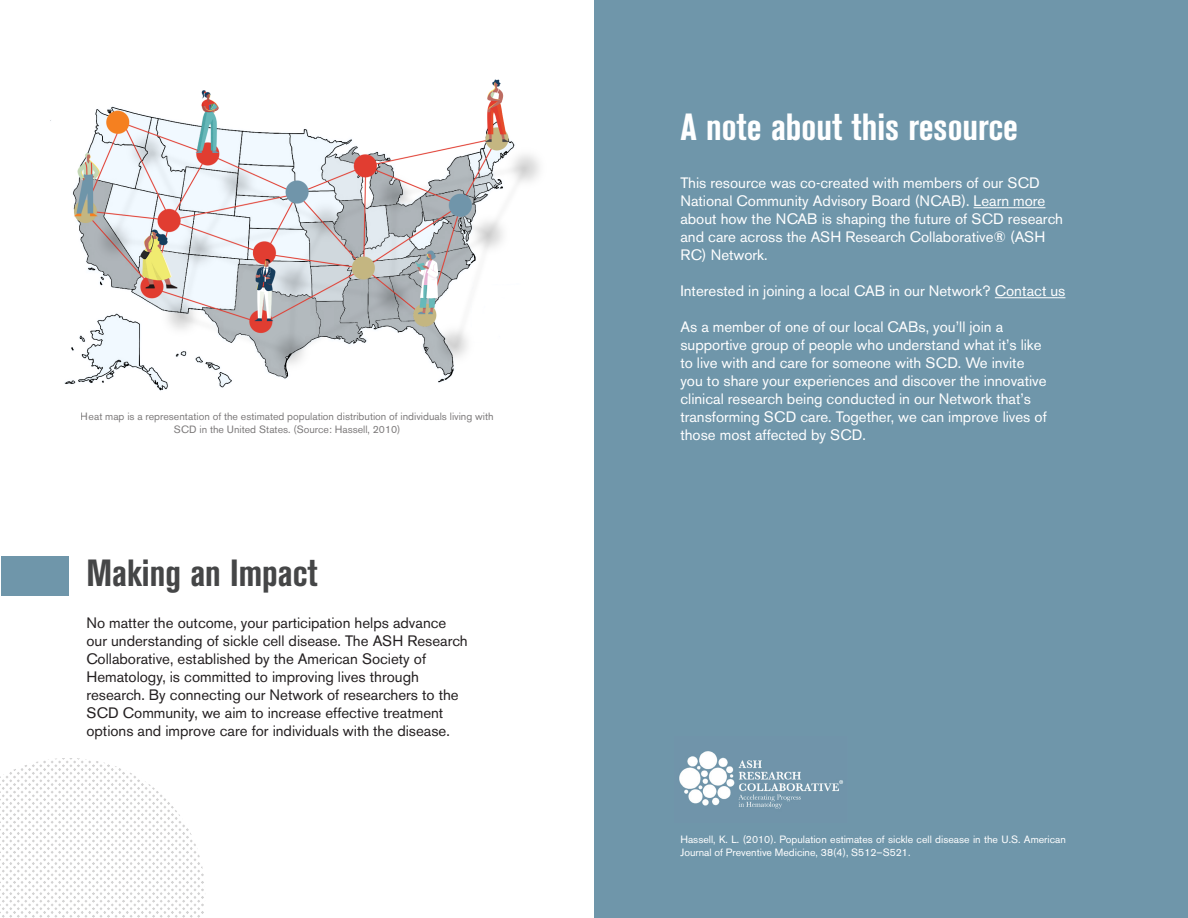
<style>
.page{position:relative;width:1188px;height:918px;background:#fff}
.page>*{position:absolute;margin:0;border:0;box-sizing:border-box;transform-origin:0 0}
.ASH_Titles{font:700 condensed 37.5px "Akzidenz Grotesk BE";color:#fff}
.ASH_Titles-2{font:700 condensed 37.5px "Akzidenz Grotesk BE";color:#454647}
.ASH_content{font:15px/18px "Akzidenz Grotesk BE";color:#fff}
.ASH_content-2{font:15px/18px "Akzidenz Grotesk BE";color:#231f20}
.t1{font:10.5px/12.6px "Akzidenz Grotesk BE";color:#231f20;text-align:center}
.ASH_content-3{font:10.5px/12.6px "Akzidenz Grotesk BE";color:#fff}
</style>
<div class="page">
<div style="left:594px;top:0;width:594px;height:918px;background:#6f96aa"></div>
<hr style="left:974px;top:207px;width:71px;height:1px;background:#fff">
<hr style="left:995px;top:297px;width:70px;height:1px;background:#fff">
<img style="left:679px;top:751px;width:164px;height:58px">
<div style="left:1px;top:556px;width:67px;height:40px;background:#6f96aa"></div>
<img style="left:50px;top:79px;width:490px;height:312px">
<img style="left:0;top:758px;width:204px;height:160px">
<p class="t1" style="left:81px;top:410px;width:414px">Heat map is a representation of the estimated population distribution of individuals living with<br>SCD in the United States. (Source: Hassell, 2010)</p>
<p class="ASH_Titles-2" style="left:86px;top:552px;width:233px">Making an Impact</p>
<p class="ASH_content-2" style="left:86px;top:613px;width:383px">No matter the outcome, your participation helps advance our understanding of sickle cell disease. The ASH Research Collaborative, established by the American Society of Hematology, is committed to improving lives through research. By connecting our Network of researchers to the SCD Community, we aim to increase effective treatment options and improve care for individuals with the disease.</p>
<p class="ASH_Titles" style="left:680px;top:105px;width:339px">A note about this resource</p>
<p class="ASH_content" style="left:680px;top:174px;width:384px">This resource was co-created with members of our SCD National Community Advisory Board (NCAB). Learn more about how the NCAB is shaping the future of SCD research and care across the ASH Research Collaborative® (ASH RC) Network.</p>
<p class="ASH_content" style="left:680px;top:282px;width:387px">Interested in joining a local CAB in our Network? Contact us</p>
<p class="ASH_content" style="left:680px;top:318px;width:368px">As a member of one of our local CABs, you’ll join a supportive group of people who understand what it’s like to live with and care for someone with SCD. We invite you to share your experiences and discover the innovative clinical research being conducted in our Network that’s transforming SCD care. Together, we can improve lives of those most affected by SCD.</p>
<p class="ASH_content-3" style="left:680px;top:834px;width:387px">Hassell, K. L. (2010). Population estimates of sickle cell disease in the U.S. American<br>Journal of Preventive Medicine, 38(4), S512–S521.</p>
</div>
